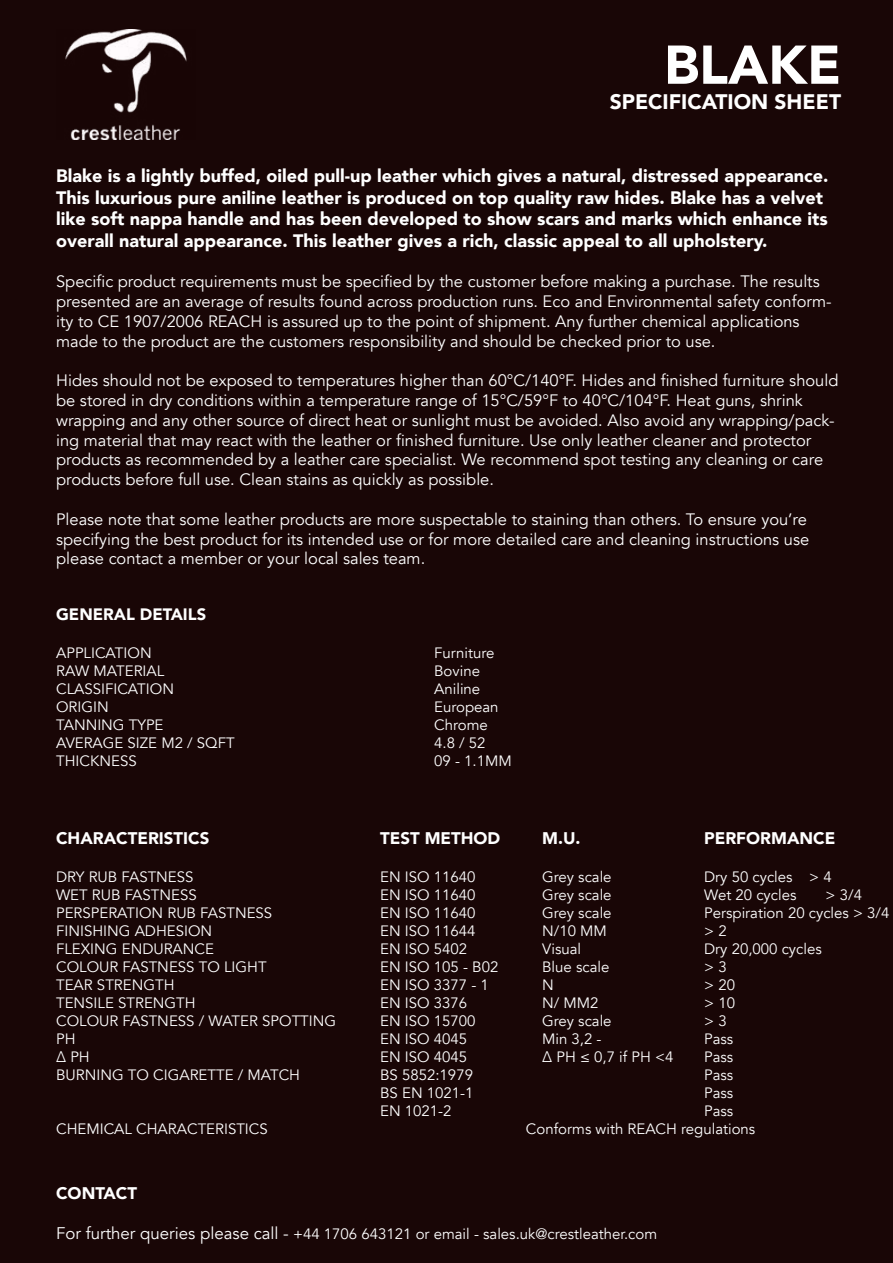
<style>
.page{position:relative;width:893px;height:1263px;background:#190606}
.page>*{position:absolute;margin:0;border:0;box-sizing:border-box;transform-origin:0 0}
.t1{font:900 54px "Avenir";color:#fff}
.t2{font:900 21px "Avenir";color:#fff}
.t3{font:900 18px/21.6px "Avenir";color:#fff}
.t4{font:900 16.8px "Avenir";color:#fff}
.t5{font:16.5px/19.8px "Avenir";color:#fff}
.t6{font:900 16.5px "Avenir";color:#fff}
.t7{font:15px "Avenir";color:#fff}
.s1{font-size:16.8px}
</style>
<div class="page">
<img style="left:65px;top:30px;width:122px;height:109px">
<h1 class="t1" style="left:664px;top:19px;width:179px">BLAKE</h1>
<p class="t2" style="left:610px;top:84px;width:233px">SPECIFICATION SHEET</p>
<p class="t3" style="left:56px;top:164px;width:774px">Blake is a lightly buffed, oiled pull-up leather which gives a natural, distressed appearance.<br>This luxurious pure aniline leather is produced on top quality raw hides. Blake has a velvet like soft nappa handle and has been developed to show scars and marks which enhance its overall natural appearance. This leather gives a rich, classic appeal to all upholstery.</p>
<p class="t5" style="left:56px;top:272px;width:777px">Specific product requirements must be specified by the customer before making a purchase. The results presented are an average of results found across production runs. Eco and Environmental safety conform&shy;ity to CE 1907/2006 REACH is assured up to the point of shipment. Any further chemical applications made to the product are the customers responsibility and should be checked prior to use.</p>
<p class="t5" style="left:56px;top:371px;width:784px">Hides should not be exposed to temperatures higher than 60°C/140°F. Hides and finished furniture should be stored in dry conditions within a temperature range of 15°C/59°F to 40°C/104°F. Heat guns, shrink wrapping and any other source of direct heat or sunlight must be avoided. Also avoid any wrapping/pack&shy;ing material that may react with the leather or finished furniture. Use only leather cleaner and protector products as recommended by a leather care specialist. We recommend spot testing any cleaning or care products before full use. Clean stains as quickly as possible.</p>
<p class="t5" style="left:56px;top:509px;width:755px">Please note that some leather products are more suspectable to staining than others. To ensure you’re specifying the best product for its intended use or for more detailed care and cleaning instructions use please contact a member or your local sales team.</p>
<p class="t6" style="left:56px;top:600px;width:152px">GENERAL DETAILS</p>
<p class="t7" style="left:56px;top:644px;width:97px">APPLICATION</p>
<p class="t7" style="left:434px;top:644px;width:62px">Furniture</p>
<p class="t7" style="left:56px;top:662px;width:110px">RAW MATERIAL</p>
<p class="t7" style="left:434px;top:662px;width:47px">Bovine</p>
<p class="t7" style="left:56px;top:680px;width:119px">CLASSIFICATION</p>
<p class="t7" style="left:434px;top:680px;width:48px">Aniline</p>
<p class="t7" style="left:56px;top:698px;width:54px">ORIGIN</p>
<p class="t7" style="left:434px;top:698px;width:66px">European</p>
<p class="t7" style="left:56px;top:716px;width:109px">TANNING TYPE</p>
<p class="t7" style="left:434px;top:716px;width:55px">Chrome</p>
<p class="t7" style="left:56px;top:734px;width:180px">AVERAGE SIZE M2 / SQFT</p>
<p class="t7" style="left:434px;top:734px;width:53px">4.8 / 52</p>
<p class="t7" style="left:56px;top:752px;width:82px">THICKNESS</p>
<p class="t7" style="left:434px;top:752px;width:79px">09 - 1.1MM</p>
<p class="t4" style="left:56px;top:824px;width:155px">CHARACTERISTICS</p>
<p class="t4" style="left:380px;top:824px;width:122px">TEST METHOD</p>
<p class="t4" style="left:542px;top:824px;width:40px">M.U.</p>
<p class="t4" style="left:704px;top:824px;width:133px">PERFORMANCE</p>
<p class="t7" style="left:56px;top:868px;width:139px">DRY RUB FASTNESS</p>
<p class="t7" style="left:380px;top:868px;width:97px">EN ISO 11640</p>
<p class="t7" style="left:542px;top:868px;width:71px">Grey scale</p>
<p class="t7" style="left:704px;top:868px;width:129px">Dry 50 cycles &gt; 4</p>
<p class="t7" style="left:56px;top:886px;width:142px">WET RUB FASTNESS</p>
<p class="t7" style="left:380px;top:886px;width:97px">EN ISO 11640</p>
<p class="t7" style="left:542px;top:886px;width:71px">Grey scale</p>
<p class="t7" style="left:704px;top:886px;width:94px">Wet 20 cycles</p>
<p class="t7" style="left:826px;top:886px;width:38px">&gt; 3/4</p>
<p class="t7" style="left:56px;top:904px;width:218px">PERSPERATION RUB FASTNESS</p>
<p class="t7" style="left:380px;top:904px;width:97px">EN ISO 11640</p>
<p class="t7" style="left:542px;top:904px;width:71px">Grey scale</p>
<p class="t7" style="left:704px;top:904px;width:187px">Perspiration 20 cycles &gt; 3/4</p>
<p class="t7" style="left:56px;top:922px;width:158px">FINISHING ADHESION</p>
<p class="t7" style="left:380px;top:922px;width:97px">EN ISO 11644</p>
<p class="t7" style="left:542px;top:922px;width:66px">N/10 MM</p>
<p class="t7" style="left:704px;top:922px;width:24px">&gt; 2</p>
<p class="t7" style="left:56px;top:940px;width:159px">FLEXING ENDURANCE</p>
<p class="t7" style="left:380px;top:940px;width:89px">EN ISO 5402</p>
<p class="t7" style="left:542px;top:940px;width:40px">Visual</p>
<p class="t7" style="left:704px;top:940px;width:119px">Dry 20,000 cycles</p>
<p class="t7" style="left:56px;top:958px;width:212px">COLOUR FASTNESS TO LIGHT</p>
<p class="t7" style="left:380px;top:958px;width:120px">EN ISO 105 - B02</p>
<p class="t7" style="left:542px;top:958px;width:69px">Blue scale</p>
<p class="t7" style="left:704px;top:958px;width:24px">&gt; 3</p>
<p class="t7" style="left:56px;top:976px;width:120px">TEAR STRENGTH</p>
<p class="t7" style="left:380px;top:976px;width:110px">EN ISO 3377 - 1</p>
<p class="t7" style="left:542px;top:976px;width:13px">N</p>
<p class="t7" style="left:704px;top:976px;width:32px">&gt; 20</p>
<p class="t7" style="left:56px;top:994px;width:141px">TENSILE STRENGTH</p>
<p class="t7" style="left:380px;top:994px;width:89px">EN ISO 3376</p>
<p class="t7" style="left:542px;top:994px;width:58px">N/ MM2</p>
<p class="t7" style="left:704px;top:994px;width:32px">&gt; 10</p>
<p class="t7" style="left:56px;top:1012px;width:282px">COLOUR FASTNESS / WATER SPOTTING</p>
<p class="t7" style="left:380px;top:1012px;width:97px">EN ISO 15700</p>
<p class="t7" style="left:542px;top:1012px;width:71px">Grey scale</p>
<p class="t7" style="left:704px;top:1012px;width:24px">&gt; 3</p>
<p class="t7" style="left:56px;top:1030px;width:21px">PH</p>
<p class="t7" style="left:380px;top:1030px;width:89px">EN ISO 4045</p>
<p class="t7" style="left:542px;top:1030px;width:61px">Min 3,2 -</p>
<p class="t7" style="left:704px;top:1030px;width:31px">Pass</p>
<p class="t7" style="left:56px;top:1048px;width:35px">∆ PH</p>
<p class="t7" style="left:380px;top:1048px;width:89px">EN ISO 4045</p>
<p class="t7" style="left:542px;top:1048px;width:133px">∆ PH ≤ 0,7 if PH &lt;4</p>
<p class="t7" style="left:704px;top:1048px;width:31px">Pass</p>
<p class="t7" style="left:56px;top:1066px;width:245px">BURNING TO CIGARETTE / MATCH</p>
<p class="t7" style="left:380px;top:1066px;width:94px">BS 5852:1979</p>
<p class="t7" style="left:704px;top:1066px;width:31px">Pass</p>
<p class="t7" style="left:380px;top:1084px;width:95px">BS EN 1021-1</p>
<p class="t7" style="left:704px;top:1084px;width:31px">Pass</p>
<p class="t7" style="left:380px;top:1102px;width:73px">EN 1021-2</p>
<p class="t7" style="left:704px;top:1102px;width:31px">Pass</p>
<p class="t7" style="left:56px;top:1120px;width:213px">CHEMICAL CHARACTERISTICS</p>
<p class="t7" style="left:526px;top:1120px;width:231px">Conforms with REACH regulations</p>
<p class="t4" style="left:56px;top:1179px;width:83px">CONTACT</p>
<p class="t7" style="left:56px;top:1225px;width:602px"><span class="s1">For further queries please call -</span> +44 1706 643121 or email - sales.uk@crestleather.com</p>
</div>
